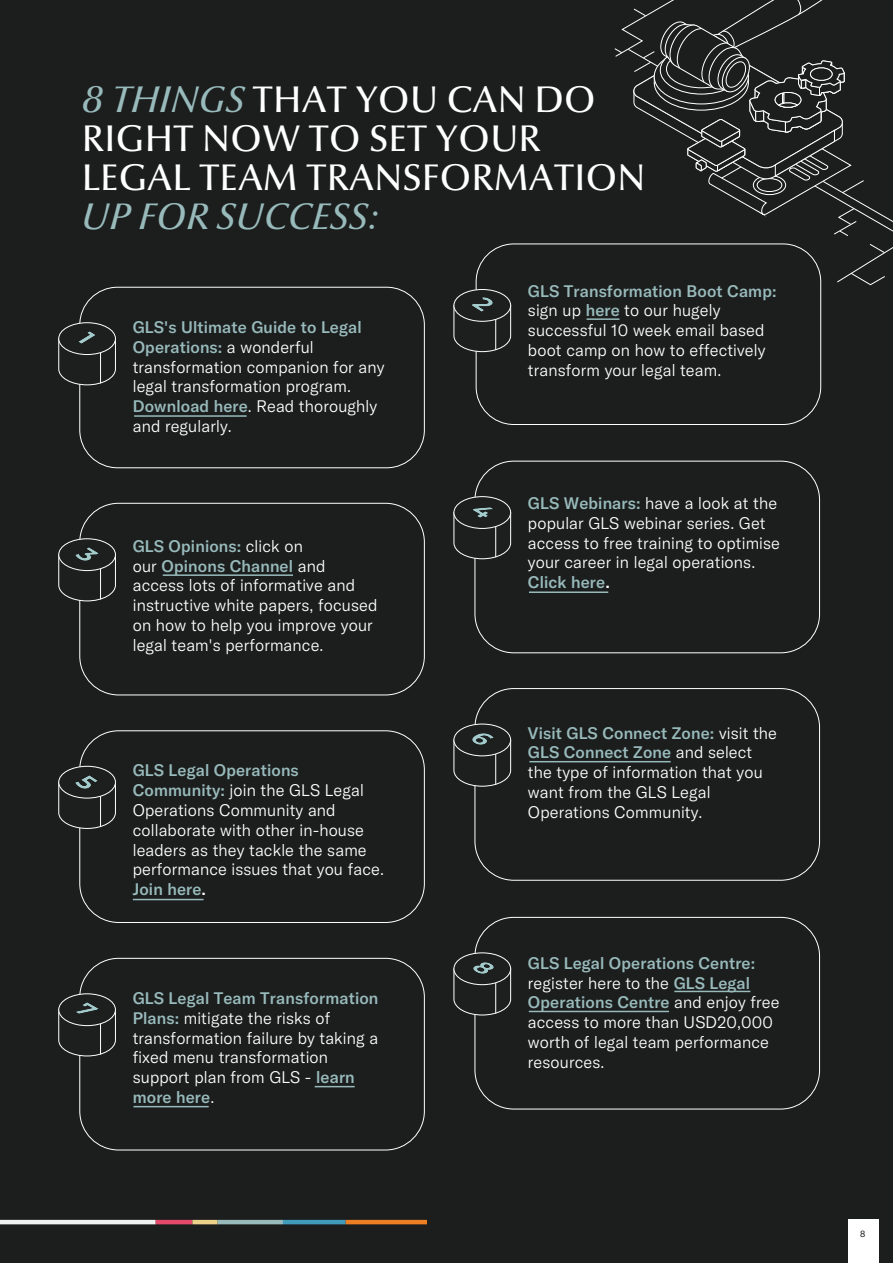
<style>
.page{position:relative;width:893px;height:1263px;background:#1c1d1d}
.page>*{position:absolute;margin:0;border:0;box-sizing:border-box;transform-origin:0 0}
.t1{font:500 37.5px/39px "Optima Nova LT Pro";letter-spacing:.01em;color:#fff}
.t2{font:italic 500 37.5px "Optima Nova LT Pro";letter-spacing:.01em;color:#98babb}
.t3{font:300 16.5px/19.8px "GT America";letter-spacing:.01em;color:#fff}
.t4{font:9px "GT America";color:#1c1d1d}
.s1{font-style:italic;color:#98babb}
.s2{font-weight:500;color:#98babb}
.s3{font-weight:500}
</style>
<div class="page">
<hr style="left:155px;top:1220px;width:37px;height:4px;background:#e44b6a">
<hr style="left:192px;top:1220px;width:26px;height:4px;background:#ecd18a">
<hr style="left:218px;top:1220px;width:65px;height:4px;background:#98babb">
<hr style="left:283px;top:1220px;width:63px;height:4px;background:#419cba">
<hr style="left:346px;top:1220px;width:81px;height:4px;background:#ec7e23">
<hr style="left:0;top:1220px;width:155px;height:4px;background:#f0f2f2">
<div style="left:848px;top:1219px;width:31px;height:44px;background:#fff"></div>
<div style="left:79px;top:287px;width:346px;height:181px;border:1px solid #fff;border-radius:38px"></div>
<svg style="left:58px;top:342px;width:58px;height:44px"></svg>
<hr style="left:100px;top:352px;width:1px;height:31px;background:#fff">
<div style="left:59px;top:323px;width:56px;height:31px;background:#1d1e1e;border-radius:50%"></div>
<div style="left:58px;top:322px;width:58px;height:33px;border:1px solid #fff;border-radius:50%"></div>
<img style="left:78px;top:332px;width:17px;height:11px">
<svg style="left:453px;top:305px;width:58px;height:47px"></svg>
<hr style="left:495px;top:319px;width:1px;height:31px;background:#fff">
<div style="left:454px;top:289px;width:57px;height:32px;background:#1d1e1e;border-radius:50%"></div>
<div style="left:454px;top:289px;width:57px;height:33px;border:1px solid #fff;border-radius:50%"></div>
<img style="left:472px;top:298px;width:21px;height:13px">
<div style="left:79px;top:503px;width:346px;height:192px;border:1px solid #fff;border-radius:39px"></div>
<svg style="left:58px;top:558px;width:58px;height:44px"></svg>
<hr style="left:100px;top:568px;width:1px;height:31px;background:#fff">
<div style="left:59px;top:539px;width:56px;height:32px;background:#1d1e1e;border-radius:50%"></div>
<div style="left:58px;top:538px;width:58px;height:33px;border:1px solid #fff;border-radius:50%"></div>
<img style="left:75px;top:548px;width:23px;height:12px">
<div style="left:475px;top:461px;width:345px;height:192px;border:1px solid #fff;border-radius:39px"></div>
<svg style="left:453px;top:512px;width:58px;height:47px"></svg>
<hr style="left:495px;top:526px;width:1px;height:31px;background:#fff">
<div style="left:454px;top:497px;width:57px;height:31px;background:#1d1e1e;border-radius:50%"></div>
<div style="left:454px;top:496px;width:57px;height:33px;border:1px solid #fff;border-radius:50%"></div>
<img style="left:473px;top:507px;width:20px;height:11px">
<div style="left:79px;top:730px;width:346px;height:193px;border:1px solid #fff;border-radius:39px"></div>
<svg style="left:58px;top:785px;width:58px;height:44px"></svg>
<hr style="left:100px;top:796px;width:1px;height:31px;background:#fff">
<div style="left:59px;top:766px;width:56px;height:32px;background:#1d1e1e;border-radius:50%"></div>
<div style="left:58px;top:766px;width:58px;height:32px;border:1px solid #fff;border-radius:50%"></div>
<img style="left:75px;top:776px;width:22px;height:12px">
<div style="left:475px;top:688px;width:345px;height:193px;border:1px solid #fff;border-radius:39px"></div>
<svg style="left:453px;top:739px;width:58px;height:48px"></svg>
<hr style="left:495px;top:754px;width:1px;height:31px;background:#fff">
<div style="left:454px;top:724px;width:57px;height:32px;background:#1d1e1e;border-radius:50%"></div>
<div style="left:454px;top:724px;width:57px;height:32px;border:1px solid #fff;border-radius:50%"></div>
<img style="left:473px;top:733px;width:20px;height:12px">
<div style="left:79px;top:958px;width:346px;height:192px;border:1px solid #fff;border-radius:39px"></div>
<svg style="left:58px;top:1013px;width:58px;height:44px"></svg>
<hr style="left:100px;top:1023px;width:1px;height:31px;background:#fff">
<div style="left:59px;top:994px;width:56px;height:32px;background:#1d1e1e;border-radius:50%"></div>
<div style="left:58px;top:993px;width:58px;height:33px;border:1px solid #fff;border-radius:50%"></div>
<img style="left:76px;top:1002px;width:22px;height:12px">
<div style="left:475px;top:917px;width:345px;height:192px;border:1px solid #fff;border-radius:39px"></div>
<svg style="left:453px;top:968px;width:58px;height:48px"></svg>
<hr style="left:495px;top:982px;width:1px;height:31px;background:#fff">
<div style="left:454px;top:953px;width:57px;height:32px;background:#1d1e1e;border-radius:50%"></div>
<div style="left:454px;top:952px;width:57px;height:33px;border:1px solid #fff;border-radius:50%"></div>
<img style="left:473px;top:962px;width:20px;height:12px">
<hr style="left:134px;top:415px;width:113px;height:2px;background:#98babb">
<hr style="left:315px;top:1086px;width:40px;height:1px;background:#98babb">
<hr style="left:133px;top:1106px;width:76px;height:1px;background:#98babb">
<hr style="left:133px;top:899px;width:71px;height:1px;background:#98babb">
<hr style="left:674px;top:991px;width:76px;height:1px;background:#98babb">
<svg style="left:614px;top:0;width:279px;height:286px"></svg>
<hr style="left:163px;top:574px;width:130px;height:2px;background:#98babb">
<hr style="left:587px;top:318px;width:32px;height:2px;background:#98babb">
<hr style="left:529px;top:591px;width:79px;height:2px;background:#98babb">
<hr style="left:529px;top:761px;width:142px;height:1px;background:#98babb">
<hr style="left:529px;top:1011px;width:140px;height:1px;background:#98babb">
<h1 class="t1" style="left:82px;top:80px;width:565px"><span class="s1">8 THINGS</span> THAT YOU CAN DO<br>RIGHT NOW TO SET YOUR<br>LEGAL TEAM TRANSFORMATION</h1>
<h1 class="t2" style="left:82px;top:193px;width:299px">UP FOR SUCCESS:</h1>
<p class="t3" style="left:133px;top:317px;width:253px"><span class="s2">GLS's Ultimate Guide to Legal<br>Operations:</span> a wonderful transformation companion for any legal transformation program.<br><span class="s2">Download here</span>. Read thoroughly and regularly.</p>
<p class="t3" style="left:133px;top:536px;width:246px"><span class="s2">GLS Opinions:</span> click on<br>our <span class="s2">Opinons Channel</span> and access lots of informative and instructive white papers, focused on how to help you improve your legal team's performance.</p>
<p class="t3" style="left:133px;top:761px;width:253px"><span class="s2">GLS Legal Operations<br>Community:</span> join the GLS Legal<br>Operations Community and collaborate with other in-house leaders as they tackle the same performance issues that you face.<br><span class="s2">Join here</span><span class="s3">.</span></p>
<p class="t3" style="left:133px;top:988px;width:247px"><span class="s2">GLS Legal Team Transformation<br>Plans:</span> mitigate the risks of transformation failure by taking a fixed menu transformation support plan from GLS - <span class="s2">learn more here</span>.</p>
<p class="t3" style="left:528px;top:281px;width:250px"><span class="s2">GLS Transformation Boot Camp: </span>sign up <span class="s2">here</span> to our hugely successful 10 week email based boot camp on how to effectively transform your legal team.</p>
<p class="t3" style="left:528px;top:493px;width:254px"><span class="s2">GLS Webinars:</span> have a look at the popular GLS webinar series. Get access to free training to optimise your career in legal operations.<br><span class="s2">Click here</span><span class="s3">.</span></p>
<p class="t3" style="left:528px;top:723px;width:251px"><span class="s2">Visit GLS Connect Zone:</span> visit the<br><span class="s2">GLS Connect Zone</span> and select the type of information that you want from the GLS Legal<br>Operations Community.</p>
<p class="t3" style="left:528px;top:953px;width:253px"><span class="s2">GLS Legal Operations Centre: </span>register here to the <span class="s2">GLS Legal<br>Operations Centre</span> and enjoy free access to more than USD20,000 worth of legal team performance resources.</p>
<p class="t4" style="left:860px;top:1229px;width:7px">8</p>
</div>
